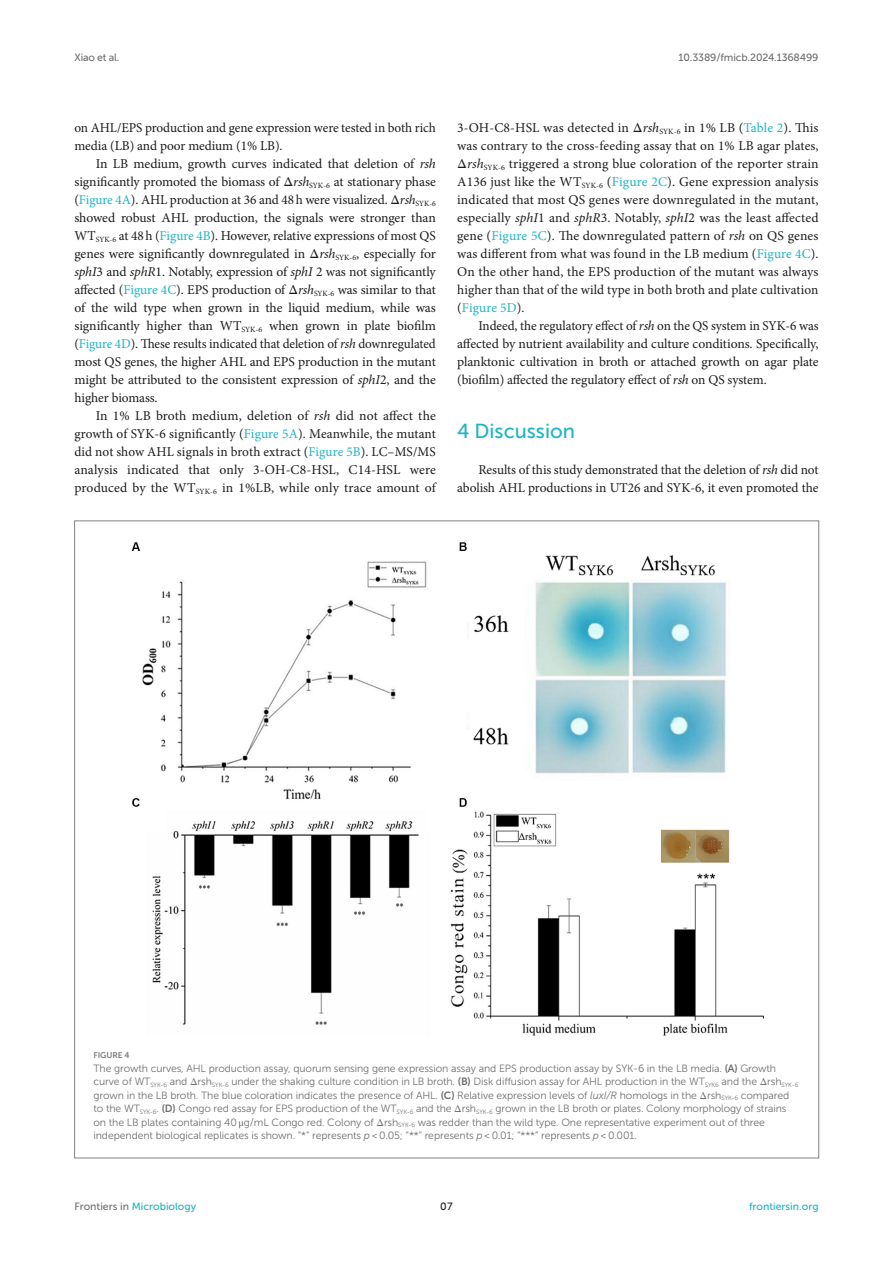
<style>
.page{position:relative;width:893px;height:1263px;background:#fff}
.page>*{position:absolute;margin:0;border:0;box-sizing:border-box;transform-origin:0 0}
.HEAD_1{font:20.25px "Museo Sans 500";color:#1db5c3}
.TEXT{font:13.5px/18px "Minion Pro";color:#1b1c1b;text-align:justify}
.TEXT_FLUSH{font:13.5px/18px "Minion Pro";letter-spacing:-.005em;color:#1b1c1b}
.FIG_LEG{font:10.5px/13.5px "Museo Sans 300";letter-spacing:-.01em;color:#706f70}
.t1{font:10.5px "Museo Sans 500";color:#1db5c3}
.t2{font:10.5px "Museo Sans 500";letter-spacing:-.015em;color:#706f70}
.t3{font:10.5px "Museo Sans 500";color:#1b1c1b}
.FIG_HD{font:8.25px "Museo Sans 700";letter-spacing:-.01em;color:#7e7f7f}
.s1{font-style:italic}
.s2{font-family:"STIX General"}
.s3{color:#1db5c3}
.s4{font-family:"Museo Sans 700"}
.s5{color:#706f70}
</style>
<div class="page">
<img style="left:131px;top:542px;width:633px;height:494px">
<p class="t2" style="left:74px;top:51px;width:47px">Xiao et al.</p>
<p class="t2" style="left:679px;top:51px;width:141px">10.3389/fmicb.2024.1368499</p>
<p class="TEXT_FLUSH" style="left:74px;top:119px;width:363px">on AHL/EPS production and gene expression were tested in both rich media (LB) and poor medium (1% LB).</p>
<p class="TEXT" style="left:74px;top:155px;width:363px;text-indent:21px">In LB medium, growth curves indicated that deletion of <span class="s1">rsh </span>significantly promoted the biomass of <span class="s2">Δ</span><span class="s1">rsh</span><sub>SYK-6</sub> at stationary phase (<span class="s3">Figure 4A</span>). AHL production at 36 and 48h were visualized. <span class="s2">Δ</span><span class="s1">rsh</span><sub>SYK-6 </sub>showed robust AHL production, the signals were stronger than WT<sub>SYK-6</sub> at 48h (<span class="s3">Figure 4B</span>). However, relative expressions of most QS genes were significantly downregulated in <span class="s2">Δ</span><span class="s1">rsh</span><sub>SYK-6</sub>, especially for <span class="s1">sphI</span>3 and <span class="s1">sphR</span>1. Notably, expression of <span class="s1">sphI</span> 2 was not significantly affected (<span class="s3">Figure 4C</span>). EPS production of <span class="s2">Δ</span><span class="s1">rsh</span><sub>SYK-6</sub> was similar to that of the wild type when grown in the liquid medium, while was significantly higher than WT<sub>SYK-6</sub> when grown in plate biofilm (<span class="s3">Figure 4D</span>). These results indicated that deletion of <span class="s1">rsh</span> downregulated most QS genes, the higher AHL and EPS production in the mutant might be attributed to the consistent expression of <span class="s1">sphI</span>2, and the higher biomass.</p>
<p class="TEXT" style="left:74px;top:407px;width:363px;text-indent:21px">In 1% LB broth medium, deletion of <span class="s1">rsh</span> did not affect the growth of SYK-6 significantly (<span class="s3">Figure 5A</span>). Meanwhile, the mutant did not show AHL signals in broth extract (<span class="s3">Figure 5B</span>). LC–MS/MS analysis indicated that only 3-OH-C8-HSL, C14-HSL were produced by the WT<sub>SYK-6</sub> in 1%LB, while only trace amount of</p>
<p class="TEXT" style="left:457px;top:119px;width:363px">3-OH-C8-HSL was detected in <span class="s2">Δ</span><span class="s1">rsh</span><sub>SYK-6</sub> in 1% LB (<span class="s3">Table 2</span>). This was contrary to the cross-feeding assay that on 1% LB agar plates, <span class="s2">Δ</span><span class="s1">rsh</span><sub>SYK-6</sub> triggered a strong blue coloration of the reporter strain A136 just like the WT<sub>SYK-6</sub> (<span class="s3">Figure 2C</span>). Gene expression analysis indicated that most QS genes were downregulated in the mutant, especially <span class="s1">sphI</span>1 and <span class="s1">sphR</span>3. Notably, <span class="s1">sphI</span>2 was the least affected gene (<span class="s3">Figure 5C</span>). The downregulated pattern of <span class="s1">rsh</span> on QS genes was different from what was found in the LB medium (<span class="s3">Figure 4C</span>).<br>On the other hand, the EPS production of the mutant was always higher than that of the wild type in both broth and plate cultivation (<span class="s3">Figure 5D</span>).</p>
<p class="TEXT" style="left:457px;top:317px;width:363px;text-indent:21px">Indeed, the regulatory effect of <span class="s1">rsh</span> on the QS system in SYK-6 was affected by nutrient availability and culture conditions. Specifically, planktonic cultivation in broth or attached growth on agar plate (biofilm) affected the regulatory effect of <span class="s1">rsh</span> on QS system.</p>
<p class="HEAD_1" style="left:457px;top:420px;width:119px">4 Discussion</p>
<p class="TEXT_FLUSH" style="left:457px;top:461px;width:363px;text-align:right">Results of this study demonstrated that the deletion of <span class="s1">rsh</span> did not abolish AHL productions in UT26 and SYK-6, it even promoted the</p>
<p class="FIG_HD" style="left:94px;top:1050px;width:37px">FIGURE 4</p>
<p class="FIG_LEG" style="left:94px;top:1061px;width:706px">The growth curves, AHL production assay, quorum sensing gene expression assay and EPS production assay by SYK-6 in the LB media. <span class="s4">(A)</span> Growth curve of WT<sub>SYK-6</sub> and <span class="s2">Δ</span>rsh<sub>SYK-6</sub> under the shaking culture condition in LB broth. <span class="s4">(B)</span> Disk diffusion assay for AHL production in the WT<sub>SYK6</sub> and the <span class="s2">Δ</span>rsh<sub>SYK-6 </sub>grown in the LB broth. The blue coloration indicates the presence of AHL. <span class="s4">(C)</span> Relative expression levels of <span class="s1">luxI/R</span> homologs in the <span class="s2">Δ</span>rsh<sub>SYK-6</sub> compared to the WT<sub>SYK-6</sub>. <span class="s4">(D)</span> Congo red assay for EPS production of the WT<sub>SYK-6</sub> and the <span class="s2">Δ</span>rsh<sub>SYK-6</sub> grown in the LB broth or plates. Colony morphology of strains on the LB plates containing 40 <span class="s2">μ</span>g/mL Congo red. Colony of <span class="s2">Δ</span>rsh<sub>SYK-6</sub> was redder than the wild type. One representative experiment out of three independent biological replicates is shown. “*” represents <span class="s1">p</span> &lt; 0.05; “**” represents <span class="s1">p</span> &lt; 0.01; “***” represents <span class="s1">p</span> &lt; 0.001.</p>
<p class="t1" style="left:74px;top:1200px;width:123px"><span class="s5">Frontiers in</span> Microbiology</p>
<p class="t3" style="left:440px;top:1200px;width:14px">07</p>
<p class="t1" style="left:749px;top:1200px;width:71px">frontiersin.org</p>
</div>
